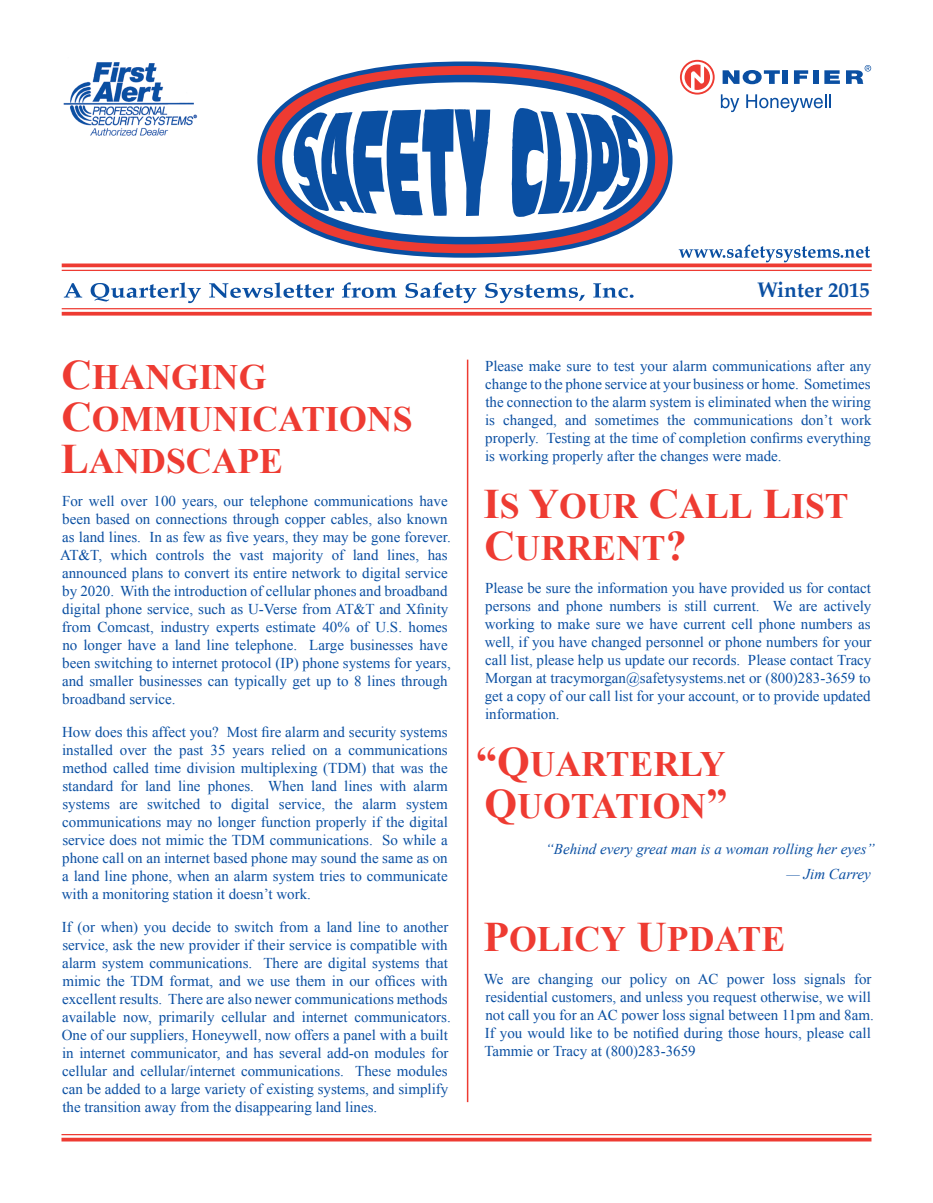
<style>
.page{position:relative;width:933px;height:1203px;background:#fff}
.page>*{position:absolute;margin:0;border:0;box-sizing:border-box;transform-origin:0 0}
.Headline1{font:35.7px/42px "Times New Roman PS Bold MT SC850";color:#ee3b32}
.t1{font:700 21px "Palatino";color:#0a4fa2}
.body_text{font:15px/18px "Times New Roman";color:#0a4fa2}
.quote{font:italic 15px "Times New Roman";color:#0a4fa2}
.s1{font-size:42px}
</style>
<div class="page">
<svg style="left:62px;top:267px;width:810px;height:3px;fill:#facecc"></svg>
<hr style="left:62px;top:264px;width:810px;height:3px;background:#ee3b32">
<hr style="left:62px;top:270px;width:810px;height:1px;background:#ee3b32">
<svg style="left:62px;top:309px;width:810px;height:3px"></svg>
<hr style="left:62px;top:308px;width:810px;height:1px;background:#ee3b32">
<svg style="left:62px;top:312px;width:810px;height:4px;background:#ef4e46"></svg>
<svg style="left:260px;top:64px;width:410px;height:191px;background:#a54458"></svg>
<div style="left:278px;top:79px;width:373px;height:162px;background:#fff;border-radius:50%"></div>
<div style="left:275px;top:75px;width:380px;height:169px;border:8px solid #0a4fa2;border-radius:50%"></div>
<svg style="left:293px;top:109px;width:197px;height:107px"></svg>
<svg style="left:511px;top:108px;width:130px;height:110px"></svg>
<svg style="left:723px;top:70px;width:57px;height:14px"></svg>
<div style="left:782px;top:70px;width:6px;height:14px;background:#0a4fa2"></div>
<svg style="left:794px;top:70px;width:14px;height:14px"></svg>
<div style="left:813px;top:70px;width:6px;height:14px;background:#0a4fa2"></div>
<svg style="left:824px;top:70px;width:16px;height:14px"></svg>
<svg style="left:721px;top:94px;width:18px;height:18px"></svg>
<svg style="left:746px;top:94px;width:85px;height:18px"></svg>
<svg style="left:846px;top:65px;width:25px;height:19px"></svg>
<div style="left:680px;top:60px;width:35px;height:35px;border:2px solid #ee3b32;border-radius:50%"></div>
<svg style="left:685px;top:64px;width:25px;height:26px"></svg>
<svg style="left:679px;top:245px;width:191px;height:17px"></svg>
<svg style="left:64px;top:283px;width:18px;height:15px"></svg>
<svg style="left:91px;top:282px;width:110px;height:21px"></svg>
<svg style="left:209px;top:282px;width:125px;height:16px"></svg>
<svg style="left:342px;top:282px;width:55px;height:16px"></svg>
<svg style="left:405px;top:282px;width:72px;height:21px"></svg>
<svg style="left:485px;top:283px;width:100px;height:20px"></svg>
<svg style="left:593px;top:283px;width:41px;height:15px"></svg>
<hr style="left:62px;top:1134px;width:810px;height:1px;background:#ee3b32">
<svg style="left:62px;top:1138px;width:810px;height:4px;background:#f0534b"></svg>
<hr style="left:467px;top:360px;width:1px;height:742px;background:#ee3b32">
<img style="left:63px;top:62px;width:135px;height:74px">
<p class="Headline1" style="left:61px;top:355px;width:353px"><span class="s1">C</span>HANGING<br><span class="s1">C</span>OMMUNICATIONS<br><span class="s1">L</span>ANDSCAPE</p>
<p class="body_text" style="left:60px;top:491px;width:392px">For well over 100 years, our telephone communications have been based on connections through copper cables, also known as land lines. In as few as five years, they may be gone forever.<br>AT&amp;T, which controls the vast majority of land lines, has announced plans to convert its entire network to digital service by 2020. With the introduction of cellular phones and broadband digital phone service, such as U-Verse from AT&amp;T and Xfinity from Comcast, industry experts estimate 40% of U.S. homes no longer have a land line telephone. Large businesses have been switching to internet protocol (IP) phone systems for years, and smaller businesses can typically get up to 8 lines through broadband service.</p>
<p class="body_text" style="left:62px;top:722px;width:388px;text-align:justify">How does this affect you? Most fire alarm and security systems installed over the past 35 years relied on a communications method called time division multiplexing (TDM) that was the standard for land line phones. When land lines with alarm systems are switched to digital service, the alarm system communications may no longer function properly if the digital service does not mimic the TDM communications. So while a phone call on an internet based phone may sound the same as on a land line phone, when an alarm system tries to communicate with a monitoring station it doesn’t work.</p>
<p class="body_text" style="left:62px;top:917px;width:391px">If (or when) you decide to switch from a land line to another service, ask the new provider if their service is compatible with alarm system communications. There are digital systems that mimic the TDM format, and we use them in our offices with excellent results. There are also newer communications methods available now, primarily cellular and internet communicators.<br>One of our suppliers, Honeywell, now offers a panel with a built in internet communicator, and has several add-on modules for cellular and cellular/internet communications. These modules can be added to a large variety of existing systems, and simplify the transition away from the disappearing land lines.</p>
<h2 class="t1" style="left:757px;top:272px;width:114px">Winter 2015</h2>
<p class="body_text" style="left:485px;top:356px;width:388px;text-align:justify">Please make sure to test your alarm communications after any change to the phone service at your business or home. Sometimes the connection to the alarm system is eliminated when the wiring is changed, and sometimes the communications don’t work properly. Testing at the time of completion confirms everything is working properly after the changes were made.</p>
<p class="Headline1" style="left:484px;top:484px;width:367px"><span class="s1">I</span>S <span class="s1">Y</span>OUR <span class="s1">C</span>ALL <span class="s1">L</span>IST<br><span class="s1">C</span>URRENT<span class="s1">?</span></p>
<p class="body_text" style="left:485px;top:578px;width:388px;text-align:justify">Please be sure the information you have provided us for contact persons and phone numbers is still current. We are actively working to make sure we have current cell phone numbers as well, if you have changed personnel or phone numbers for your call list, please help us update our records. Please contact Tracy Morgan at tracymorgan@safetysystems.net or (800)283-3659 to get a copy of our call list for your account, or to provide updated information.</p>
<p class="Headline1" style="left:476px;top:742px;width:253px"><span class="s1">“Q</span>UARTERLY<br><span class="s1">Q</span>UOTATION<span class="s1">”</span></p>
<p class="quote" style="left:546px;top:838px;width:331px">“Behind every great man is a woman rolling her eyes”</p>
<p class="quote" style="left:786px;top:864px;width:86px">— Jim Carrey</p>
<p class="Headline1" style="left:483px;top:917px;width:303px"><span class="s1">P</span>OLICY <span class="s1">U</span>PDATE</p>
<p class="body_text" style="left:484px;top:970px;width:391px">We are changing our policy on AC power loss signals for residential customers, and unless you request otherwise, we will not call you for an AC power loss signal between 11pm and 8am.<br>If you would like to be notified during those hours, please call Tammie or Tracy at (800)283-3659</p>
</div>
